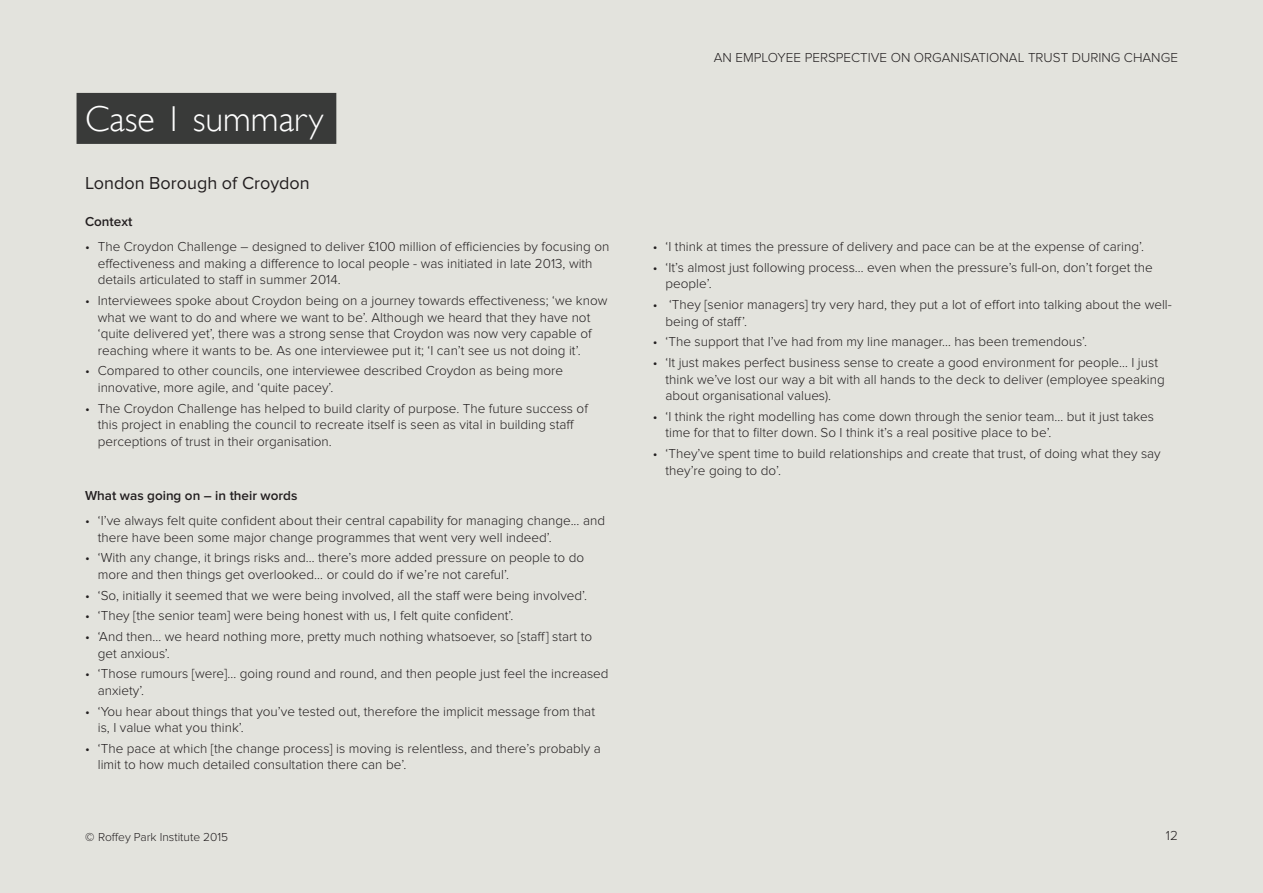
<style>
.page{position:relative;width:1263px;height:893px;background:#e3e3dd}
.page>*{position:absolute;margin:0;border:0;box-sizing:border-box;transform-origin:0 0}
.Page_Heading{font:300 36px "Gill Sans";color:#fff}
.Subheadings{font:18px "Proxima Nova";color:#231f20}
.Table_header{font:300 13.5px/16.5px "Proxima Nova";color:#231f20}
.Subsubheading{font:600 13.5px "Proxima Nova";color:#231f20}
.Table_header-2{font:300 12px "Proxima Nova";color:#231f20}
.s1{font-weight:600}
</style>
<div class="page">
<div style="left:77px;top:93px;width:259px;height:51px;background:#393a39"></div>
<p class="Page_Heading" style="left:85px;top:98px;width:240px">Case 1 summary</p>
<p class="Subheadings" style="left:85px;top:172px;width:226px">London Borough of Croydon</p>
<p class="Subsubheading" style="left:85px;top:214px;width:49px">Context</p>
<p class="Table_header" style="left:98px;top:239px;width:513px;text-indent:-13px">• The Croydon Challenge – designed to deliver £100 million of efficiencies by focusing on effectiveness and making a difference to local people - was initiated in late 2013, with details articulated to staff in summer 2014.</p>
<p class="Table_header" style="left:98px;top:293px;width:511px;text-indent:-13px">• Interviewees spoke about Croydon being on a journey towards effectiveness; ‘we know what we want to do and where we want to be’. Although we heard that they have not ‘quite delivered yet’, there was a strong sense that Croydon was now very capable of reaching where it wants to be. As one interviewee put it; ‘I can’t see us not doing it’.</p>
<p class="Table_header" style="left:98px;top:363px;width:467px;text-indent:-13px">• Compared to other councils, one interviewee described Croydon as being more innovative, more agile, and ‘quite pacey’.</p>
<p class="Table_header" style="left:98px;top:400px;width:492px;text-indent:-13px">• The Croydon Challenge has helped to build clarity of purpose. The future success of this project in enabling the council to recreate itself is seen as vital in building staff perceptions of trust in their organisation.</p>
<p class="Subsubheading" style="left:85px;top:488px;width:214px">What was going on – in their words</p>
<p class="Table_header" style="left:98px;top:512px;width:509px;text-indent:-13px">• ‘I’ve always felt quite confident about their central capability for managing change... and there have been some major change programmes that went very well indeed’.</p>
<p class="Table_header" style="left:98px;top:550px;width:488px;text-indent:-13px">• ‘With any change, it brings risks and… there’s more added pressure on people to do more and then things get overlooked… or could do if we’re not careful’.</p>
<p class="Table_header" style="left:85px;top:587px;width:504px">• ‘So, initially it seemed that we were being involved, all the staff were being involved’.</p>
<p class="Table_header" style="left:85px;top:608px;width:430px">• ‘They [the senior team] were being honest with us, I felt quite confident’.</p>
<p class="Table_header" style="left:98px;top:628px;width:496px;text-indent:-13px">• ‘And then… we heard nothing more, pretty much nothing whatsoever, so [staff] start to get anxious’.</p>
<p class="Table_header" style="left:98px;top:666px;width:512px;text-indent:-13px">• ‘Those rumours [were]… going round and round, and then people just feel the increased anxiety’.</p>
<p class="Table_header" style="left:98px;top:703px;width:499px;text-indent:-13px">• ‘You hear about things that you’ve tested out, therefore the implicit message from that is, I value what you think’.</p>
<p class="Table_header" style="left:98px;top:740px;width:504px;text-indent:-13px">• ‘The pace at which [the change process] is moving is relentless, and there’s probably a limit to how much detailed consultation there can be’.</p>
<p class="Table_header" style="left:714px;top:49px;width:466px">AN EMPLOYEE PERSPECTIVE ON ORGANISATIONAL TRUST DURING CHANGE</p>
<p class="Table_header" style="left:653px;top:238px;width:493px">• ‘I think at times the pressure of delivery and pace can be at the expense of caring’.</p>
<p class="Table_header" style="left:665px;top:259px;width:489px;text-indent:-13px">• ‘It’s almost just following process… even when the pressure’s full-on, don’t forget the people’.</p>
<p class="Table_header" style="left:665px;top:296px;width:508px;text-indent:-13px">• ‘They [senior managers] try very hard, they put a lot of effort into talking about the well&shy;being of staff’.</p>
<p class="Table_header" style="left:653px;top:334px;width:436px">• ‘The support that I’ve had from my line manager… has been tremendous’.</p>
<p class="Table_header" style="left:665px;top:354px;width:501px;text-indent:-13px">• ‘It just makes perfect business sense to create a good environment for people… I just think we’ve lost our way a bit with all hands to the deck to deliver (employee speaking about organisational values).</p>
<p class="Table_header" style="left:665px;top:408px;width:490px;text-indent:-13px">• ‘I think the right modelling has come down through the senior team… but it just takes time for that to filter down. So I think it’s a real positive place to be’.</p>
<p class="Table_header" style="left:665px;top:445px;width:497px;text-indent:-13px">• ‘They’ve spent time to build relationships and create that trust, of doing what they say they’re going to do’.</p>
<p class="Table_header-2" style="left:85px;top:830px;width:145px"><span class="s1">©</span> Roffey Park Institute 2015</p>
<p class="Table_header" style="left:1166px;top:828px;width:14px">12</p>
</div>
